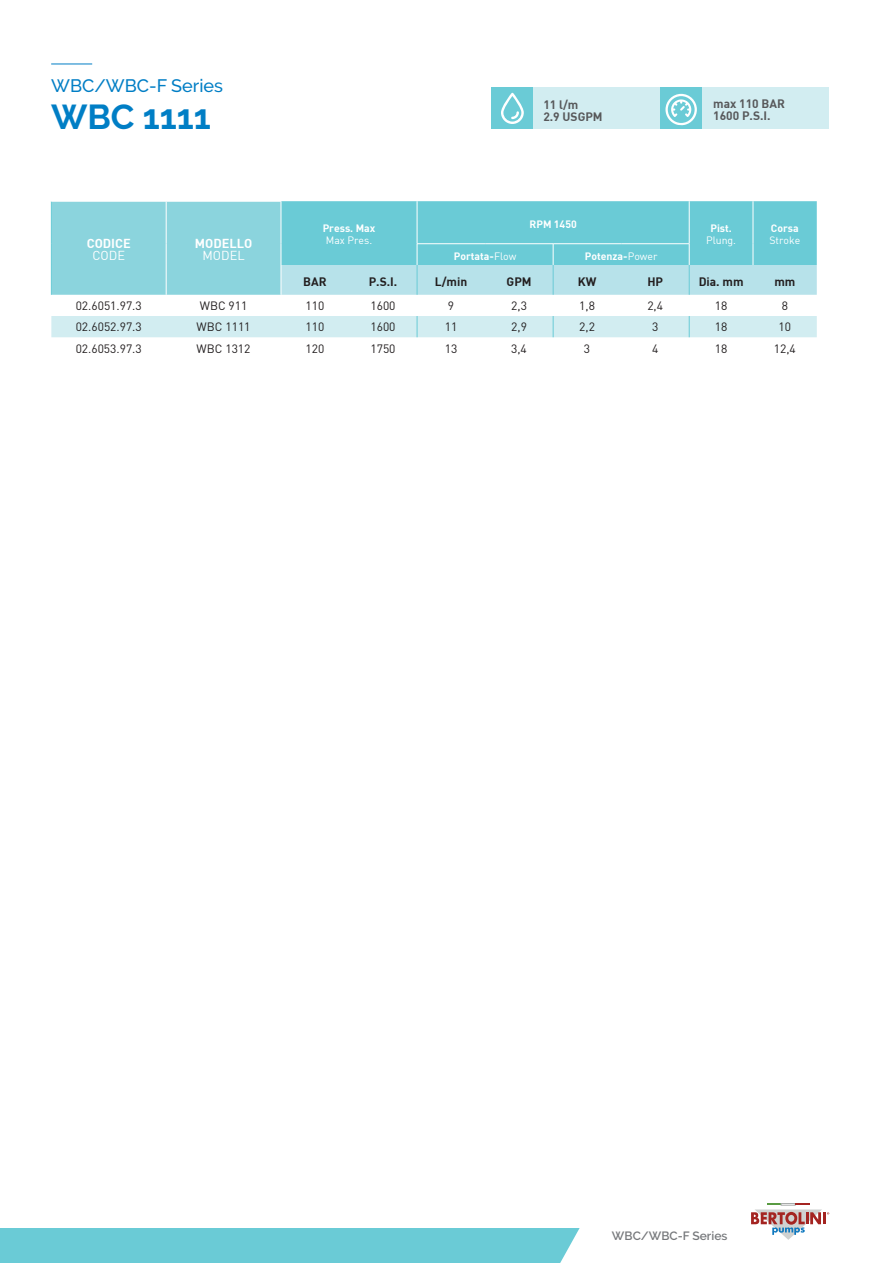
<style>
.page{position:relative;width:893px;height:1263px;background:#fff}
.page>*{position:absolute;margin:0;border:0;box-sizing:border-box;transform-origin:0 0}
.t1{font:700 34.5px "Raleway";color:#007ec5}
.t2{font:500 18px "Raleway";color:#007ec5}
.t3{font:12.75px "DIN Bold";color:#fff}
.t4{font:12.75px "DIN";color:#fff}
.t5{font:12px "DIN Pro";color:#231f20}
.t6{font:12px/12px "DIN Bold";color:#57585a}
.t7{font:12px "DIN Bold";color:#231f20}
.t8{font:600 12px "Raleway";color:#76787b}
.t9{font:10.5px "DIN Bold";color:#fff}
.t10{font:10.5px "DIN";color:#fff}
.s1{font-family:"DIN"}
</style>
<div class="page">
<div style="left:0;top:1228px;width:893px;height:35px;background:#6acbd6"></div>
<hr style="left:51px;top:64px;width:41px;height:1px;background:#007ec5">
<div style="left:533px;top:88px;width:128px;height:41px;background:#d2edf1"></div>
<div style="left:492px;top:88px;width:41px;height:41px;background:#6acbd6"></div>
<div style="left:701px;top:88px;width:128px;height:41px;background:#d2edf1"></div>
<svg style="left:501px;top:93px;width:23px;height:31px"></svg>
<div style="left:661px;top:88px;width:41px;height:41px;background:#6acbd6"></div>
<svg style="left:665px;top:94px;width:32px;height:32px"></svg>
<svg style="left:560px;top:1203px;width:333px;height:60px"></svg>
<div style="left:51px;top:316px;width:766px;height:21px;background:#d2edf1"></div>
<svg style="left:51px;top:201px;width:766px;height:94px;background:#86d3dd"></svg>
<hr style="left:417px;top:243px;width:68px;height:1px;background:#fff">
<hr style="left:485px;top:243px;width:68px;height:1px;background:#fff">
<hr style="left:553px;top:243px;width:68px;height:1px;background:#fff">
<hr style="left:621px;top:243px;width:68px;height:1px;background:#fff">
<hr style="left:417px;top:265px;width:1px;height:30px;background:#6acbd6">
<hr style="left:689px;top:265px;width:1px;height:30px;background:#6acbd6">
<h2 class="t2" style="left:51px;top:75px;width:173px">WBC/WBC-F Series</h2>
<p class="t6" style="left:543px;top:98px;width:61px">11 l/m<br>2.9 USGPM</p>
<h1 class="t1" style="left:51px;top:97px;width:161px">WBC 1111</h1>
<p class="t6" style="left:713px;top:98px;width:73px">max 110 BAR<br>1600 P.S.I.</p>
<p class="t3" style="left:87px;top:235px;width:46px">CODICE</p>
<p class="t4" style="left:92px;top:248px;width:34px">CODE</p>
<p class="t3" style="left:195px;top:235px;width:59px">MODELLO</p>
<p class="t4" style="left:202px;top:248px;width:44px">MODEL</p>
<p class="t9" style="left:323px;top:222px;width:54px">Press. Max</p>
<p class="t10" style="left:326px;top:234px;width:48px">Max Pres.</p>
<p class="t9" style="left:529px;top:217px;width:49px">RPM 1450</p>
<p class="t9" style="left:454px;top:249px;width:64px">Portata-<span class="s1">Flow</span></p>
<p class="t9" style="left:585px;top:249px;width:74px">Potenza-<span class="s1">Power</span></p>
<p class="t9" style="left:710px;top:222px;width:23px">Pist.</p>
<p class="t10" style="left:706px;top:234px;width:32px">Plung.</p>
<p class="t9" style="left:771px;top:222px;width:29px">Corsa</p>
<p class="t10" style="left:769px;top:234px;width:32px">Stroke</p>
<p class="t7" style="left:303px;top:274px;width:25px">BAR</p>
<p class="t7" style="left:369px;top:274px;width:30px">P.S.I.</p>
<p class="t7" style="left:435px;top:274px;width:34px">L/min</p>
<p class="t7" style="left:507px;top:274px;width:27px">GPM</p>
<p class="t7" style="left:578px;top:274px;width:20px">KW</p>
<p class="t7" style="left:647px;top:274px;width:17px">HP</p>
<p class="t7" style="left:699px;top:274px;width:46px">Dia. mm</p>
<p class="t7" style="left:774px;top:274px;width:23px">mm</p>
<p class="t5" style="left:76px;top:296px;width:68px">02.6051.97.3</p>
<p class="t5" style="left:200px;top:296px;width:49px">WBC 911</p>
<p class="t5" style="left:306px;top:296px;width:20px">110</p>
<p class="t5" style="left:370px;top:296px;width:27px">1600</p>
<p class="t5" style="left:448px;top:296px;width:8px">9</p>
<p class="t5" style="left:511px;top:296px;width:17px">2,3</p>
<p class="t5" style="left:579px;top:296px;width:17px">1,8</p>
<p class="t5" style="left:647px;top:296px;width:17px">2,4</p>
<p class="t5" style="left:715px;top:296px;width:14px">18</p>
<p class="t5" style="left:782px;top:296px;width:8px">8</p>
<p class="t5" style="left:76px;top:318px;width:68px">02.6052.97.3</p>
<p class="t5" style="left:197px;top:318px;width:55px">WBC 1111</p>
<p class="t5" style="left:306px;top:318px;width:20px">110</p>
<p class="t5" style="left:370px;top:318px;width:27px">1600</p>
<p class="t5" style="left:445px;top:318px;width:14px">11</p>
<p class="t5" style="left:511px;top:318px;width:17px">2,9</p>
<p class="t5" style="left:579px;top:318px;width:17px">2,2</p>
<p class="t5" style="left:652px;top:318px;width:8px">3</p>
<p class="t5" style="left:715px;top:318px;width:14px">18</p>
<p class="t5" style="left:779px;top:318px;width:14px">10</p>
<p class="t5" style="left:76px;top:339px;width:68px">02.6053.97.3</p>
<p class="t5" style="left:197px;top:339px;width:55px">WBC 1312</p>
<p class="t5" style="left:306px;top:339px;width:20px">120</p>
<p class="t5" style="left:370px;top:339px;width:27px">1750</p>
<p class="t5" style="left:445px;top:339px;width:14px">13</p>
<p class="t5" style="left:511px;top:339px;width:17px">3,4</p>
<p class="t5" style="left:584px;top:339px;width:8px">3</p>
<p class="t5" style="left:652px;top:339px;width:8px">4</p>
<p class="t5" style="left:715px;top:339px;width:14px">18</p>
<p class="t5" style="left:774px;top:339px;width:23px">12,4</p>
<p class="t8" style="left:612px;top:1228px;width:117px">WBC/WBC-F Series</p>
</div>
